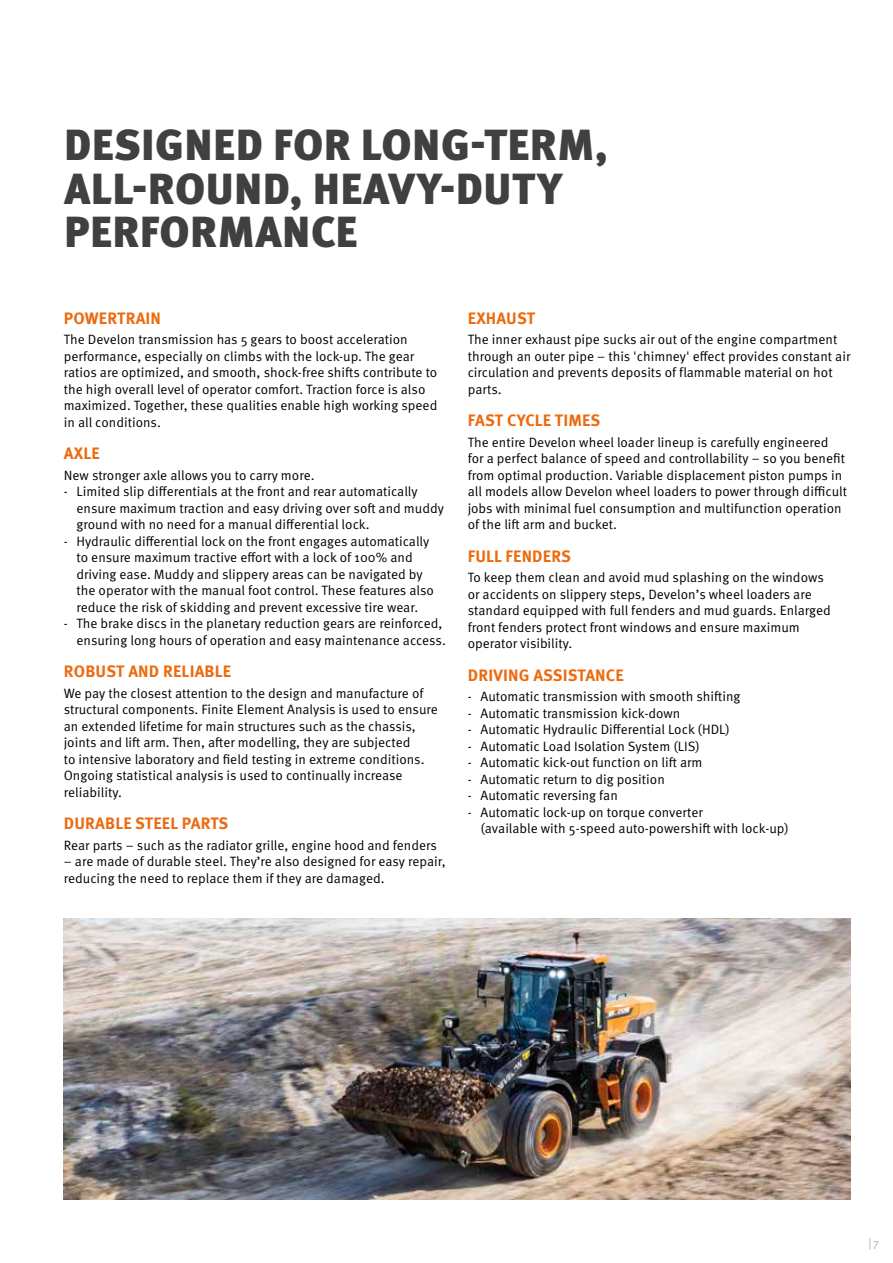
<style>
.page{position:relative;width:893px;height:1263px;background:#fff}
.page>*{position:absolute;margin:0;border:0;box-sizing:border-box;transform-origin:0 0}
.t1{font:900 43.5px/43.5px "Meta Pro";letter-spacing:.01em;color:#423f41}
.t2{font:700 16.5px "Meta Pro";letter-spacing:.01em;color:#ed6a0f}
.t3{font:13.5px/16.5px "Meta Pro Norm";color:#000}
.t4{font:12px "Meta Pro Norm";color:#b2b2b2}
</style>
<div class="page">
<img style="left:64px;top:918px;width:786px;height:281px">
<h1 class="t1" style="left:64px;top:121px;width:546px">DESIGNED FOR LONG-TERM,<br>ALL-ROUND, HEAVY-DUTY<br>PERFORMANCE</h1>
<p class="t2" style="left:64px;top:305px;width:99px">POWERTRAIN</p>
<p class="t3" style="left:64px;top:331px;width:375px">The Develon transmission has 5 gears to boost acceleration performance, especially on climbs with the lock-up. The gear ratios are optimized, and smooth, shock-free shifts contribute to the high overall level of operator comfort. Traction force is also maximized. Together, these qualities enable high working speed in all conditions.</p>
<p class="t2" style="left:64px;top:440px;width:37px">AXLE</p>
<p class="t3" style="left:64px;top:466px;width:252px">New stronger axle allows you to carry more.</p>
<p class="t3" style="left:77px;top:483px;width:369px;text-indent:-13px">- Limited slip differentials at the front and rear automatically ensure maximum traction and easy driving over soft and muddy ground with no need for a manual differential lock.</p>
<p class="t3" style="left:77px;top:532px;width:359px;text-indent:-13px">- Hydraulic differential lock on the front engages automatically to ensure maximum tractive effort with a lock of 100% and driving ease. Muddy and slippery areas can be navigated by the operator with the manual foot control. These features also reduce the risk of skidding and prevent excessive tire wear.</p>
<p class="t3" style="left:64px;top:615px;width:384px;text-align:right">- The brake discs in the planetary reduction gears are reinforced, ensuring long hours of operation and easy maintenance access.</p>
<p class="t2" style="left:64px;top:658px;width:169px">ROBUST AND RELIABLE</p>
<p class="t3" style="left:64px;top:684px;width:375px">We pay the closest attention to the design and manufacture of structural components. Finite Element Analysis is used to ensure an extended lifetime for main structures such as the chassis, joints and lift arm. Then, after modelling, they are subjected<br>to intensive laboratory and field testing in extreme conditions.<br>Ongoing statistical analysis is used to continually increase reliability.</p>
<p class="t2" style="left:64px;top:810px;width:166px">DURABLE STEEL PARTS</p>
<p class="t3" style="left:64px;top:836px;width:375px">Rear parts – such as the radiator grille, engine hood and fenders</p>
<p class="t3" style="left:64px;top:853px;width:384px">– are made of durable steel. They’re also designed for easy repair, reducing the need to replace them if they are damaged.</p>
<p class="t2" style="left:468px;top:305px;width:69px">EXHAUST</p>
<p class="t3" style="left:468px;top:331px;width:384px">The inner exhaust pipe sucks air out of the engine compartment through an outer pipe – this 'chimney' effect provides constant air circulation and prevents deposits of flammable material on hot parts.</p>
<p class="t2" style="left:468px;top:407px;width:134px">FAST CYCLE TIMES</p>
<p class="t3" style="left:468px;top:433px;width:381px">The entire Develon wheel loader lineup is carefully engineered for a perfect balance of speed and controllability – so you benefit from optimal production. Variable displacement piston pumps in all models allow Develon wheel loaders to power through difficult jobs with minimal fuel consumption and multifunction operation of the lift arm and bucket.</p>
<p class="t2" style="left:468px;top:543px;width:105px">FULL FENDERS</p>
<p class="t3" style="left:468px;top:569px;width:365px">To keep them clean and avoid mud splashing on the windows or accidents on slippery steps, Develon’s wheel loaders are standard equipped with full fenders and mud guards. Enlarged front fenders protect front windows and ensure maximum operator visibility.</p>
<p class="t2" style="left:468px;top:662px;width:157px">DRIVING ASSISTANCE</p>
<p class="t3" style="left:468px;top:688px;width:274px">- Automatic transmission with smooth shifting</p>
<p class="t3" style="left:468px;top:704px;width:214px">- Automatic transmission kick-down</p>
<p class="t3" style="left:468px;top:721px;width:264px">- Automatic Hydraulic Differential Lock (HDL)</p>
<p class="t3" style="left:468px;top:737px;width:234px">- Automatic Load Isolation System (LIS)</p>
<p class="t3" style="left:468px;top:754px;width:236px">- Automatic kick-out function on lift arm</p>
<p class="t3" style="left:468px;top:770px;width:199px">- Automatic return to dig position</p>
<p class="t3" style="left:468px;top:787px;width:152px">- Automatic reversing fan</p>
<p class="t3" style="left:480px;top:803px;width:310px;text-indent:-13px">- Automatic lock-up on torque converter<br>(available with 5-speed auto-powershift with lock-up)</p>
<p class="t4" style="left:868px;top:1233px;width:12px">| 7</p>
</div>
